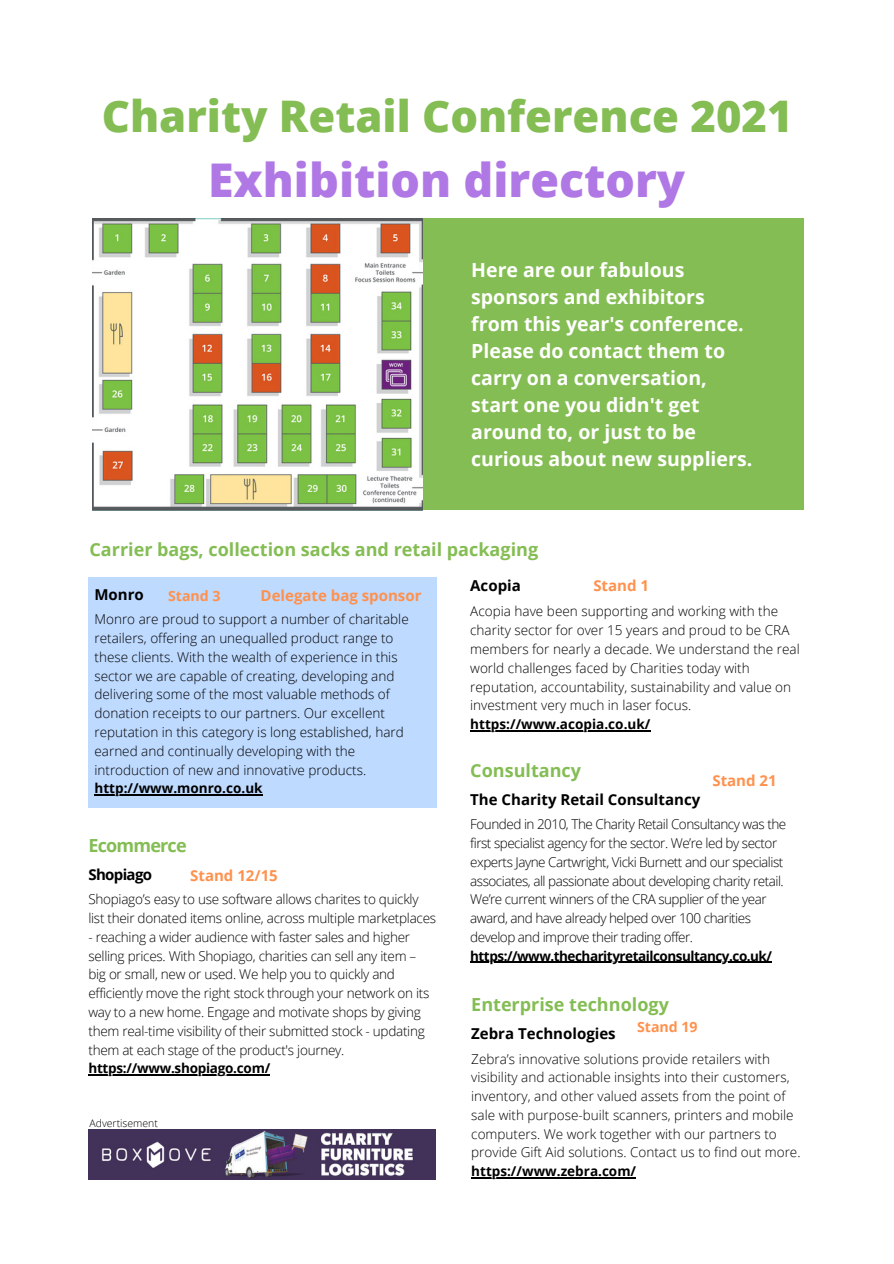
<style>
.page{position:relative;width:894px;height:1264px;background:#fff}
.page>*{position:absolute;margin:0;border:0;box-sizing:border-box;transform-origin:0 0}
.t1{font:800 46.5px "Open Sans";color:#b078e5}
.t2{font:800 43.5px "Open Sans";color:#84bd53}
.t3{font:700 19.5px/27px "Open Sans";color:#fff}
.t4{font:700 18px "Open Sans";color:#84bd53}
.t5{font:700 18px "Open Sans";letter-spacing:-.045em;color:#84bd53}
.t6{font:700 15px "Open Sans";color:#000}
.t7{font:700 15px "Open Sans";color:#ff914d}
.t8{font:700 15px "Open Sans";letter-spacing:-.045em;color:#000}
.t9{font:700 14.1px "Open Sans";color:#ff914d}
.t10{font:300 13.5px/18.8px "Open Sans";color:#000}
.t11{font:300 13.5px/18.8px "Open Sans";letter-spacing:-.02em;color:#000}
.t12{font:300 13.5px/18.8px "Open Sans";letter-spacing:-.035em;color:#000}
.t13{font:700 13.5px "Open Sans";letter-spacing:-.02em;color:#000}
.t14{font:700 13.5px "Open Sans";color:#000}
.t15{font:300 10.5px "Open Sans";color:#000}
</style>
<div class="page">
<img style="left:93px;top:218px;width:330px;height:292px">
<div style="left:423px;top:218px;width:381px;height:292px;background:#84bd53"></div>
<div style="left:88px;top:576px;width:348px;height:231px;background:#bedaff"></div>
<hr style="left:94px;top:794px;width:168px;height:1px;background:#000">
<hr style="left:470px;top:730px;width:180px;height:1px;background:#000">
<hr style="left:470px;top:961px;width:301px;height:1px;background:#000">
<hr style="left:88px;top:1074px;width:182px;height:1px;background:#000">
<hr style="left:471px;top:1176px;width:165px;height:2px;background:#000">
<img style="left:88px;top:1129px;width:347px;height:50px">
<p class="t2" style="left:102px;top:86px;width:692px">Charity Retail Conference 2021</p>
<p class="t1" style="left:208px;top:147px;width:478px">Exhibition directory</p>
<p class="t3" style="left:471px;top:256px;width:282px">Here are our fabulous sponsors and exhibitors from this year's conference.<br>Please do contact them to carry on a conversation, start one you didn't get around to, or just to be curious about new suppliers.</p>
<p class="t4" style="left:89px;top:536px;width:450px">Carrier bags, collection sacks and retail packaging</p>
<p class="t6" style="left:94px;top:583px;width:51px">Monro</p>
<p class="t10" style="left:94px;top:609px;width:315px">Monro are proud to support a number of charitable retailers, offering an unequalled product range to these clients. With the wealth of experience in this sector we are capable of creating, developing and delivering some of the most valuable methods of donation receipts to our partners. Our excellent reputation in this category is long established, hard earned and continually developing with the introduction of new and innovative products.</p>
<p class="t14" style="left:94px;top:778px;width:169px">http://www.monro.co.uk</p>
<p class="t9" style="left:168px;top:585px;width:54px">Stand 3</p>
<p class="t7" style="left:260px;top:585px;width:162px">Delegate bag sponsor</p>
<p class="t5" style="left:88px;top:832px;width:100px">Ecommerce</p>
<p class="t8" style="left:88px;top:863px;width:65px">Shopiago</p>
<p class="t11" style="left:88px;top:889px;width:349px">Shopiago’s easy to use software allows charites to quickly list their donated items online, across multiple marketplaces</p>
<p class="t11" style="left:88px;top:927px;width:342px">- reaching a wider audience with faster sales and higher selling prices. With Shopiago, charities can sell any item – big or small, new or used. We help you to quickly and efficiently move the right stock through your network on its way to a new home. Engage and motivate shops by giving them real-time visibility of their submitted stock - updating them at each stage of the product's journey.</p>
<p class="t13" style="left:88px;top:1058px;width:183px">https://www.shopiago.com/</p>
<p class="t7" style="left:190px;top:864px;width:89px">Stand 12/15</p>
<p class="t15" style="left:89px;top:1116px;width:70px">Advertisement</p>
<p class="t7" style="left:593px;top:575px;width:57px">Stand 1</p>
<p class="t6" style="left:470px;top:575px;width:52px">Acopia</p>
<p class="t10" style="left:470px;top:601px;width:331px">Acopia have been supporting and working with the charity sector for over 15 years and proud to be CRA members for nearly a decade. We understand the real world challenges faced by Charities today with reputation, accountability, sustainability and value on investment very much in laser focus.</p>
<p class="t14" style="left:470px;top:714px;width:182px">https://www.acopia.co.uk/</p>
<p class="t4" style="left:470px;top:757px;width:112px">Consultancy</p>
<p class="t6" style="left:470px;top:788px;width:231px">The Charity Retail Consultancy</p>
<p class="t12" style="left:470px;top:814px;width:317px">Founded in 2010, The Charity Retail Consultancy was the first specialist agency for the sector. We’re led by sector experts Jayne Cartwright, Vicki Burnett and our specialist associates, all passionate about developing charity retail.<br>We’re current winners of the CRA supplier of the year award, and have already helped over 100 charities develop and improve their trading offer.</p>
<p class="t13" style="left:470px;top:946px;width:303px">https://www.thecharityretailconsultancy.co.uk/</p>
<p class="t7" style="left:712px;top:770px;width:66px">Stand 21</p>
<p class="t4" style="left:471px;top:991px;width:199px">Enterprise technology</p>
<p class="t6" style="left:471px;top:1022px;width:146px">Zebra Technologies</p>
<p class="t10" style="left:471px;top:1048px;width:331px">Zebra’s innovative solutions provide retailers with visibility and actionable insights into their customers, inventory, and other valued assets from the point of sale with purpose-built scanners, printers and mobile computers. We work together with our partners to provide Gift Aid solutions. Contact us to find out more.</p>
<p class="t14" style="left:471px;top:1161px;width:166px">https://www.zebra.com/</p>
<p class="t9" style="left:637px;top:1016px;width:62px">Stand 19</p>
</div>
